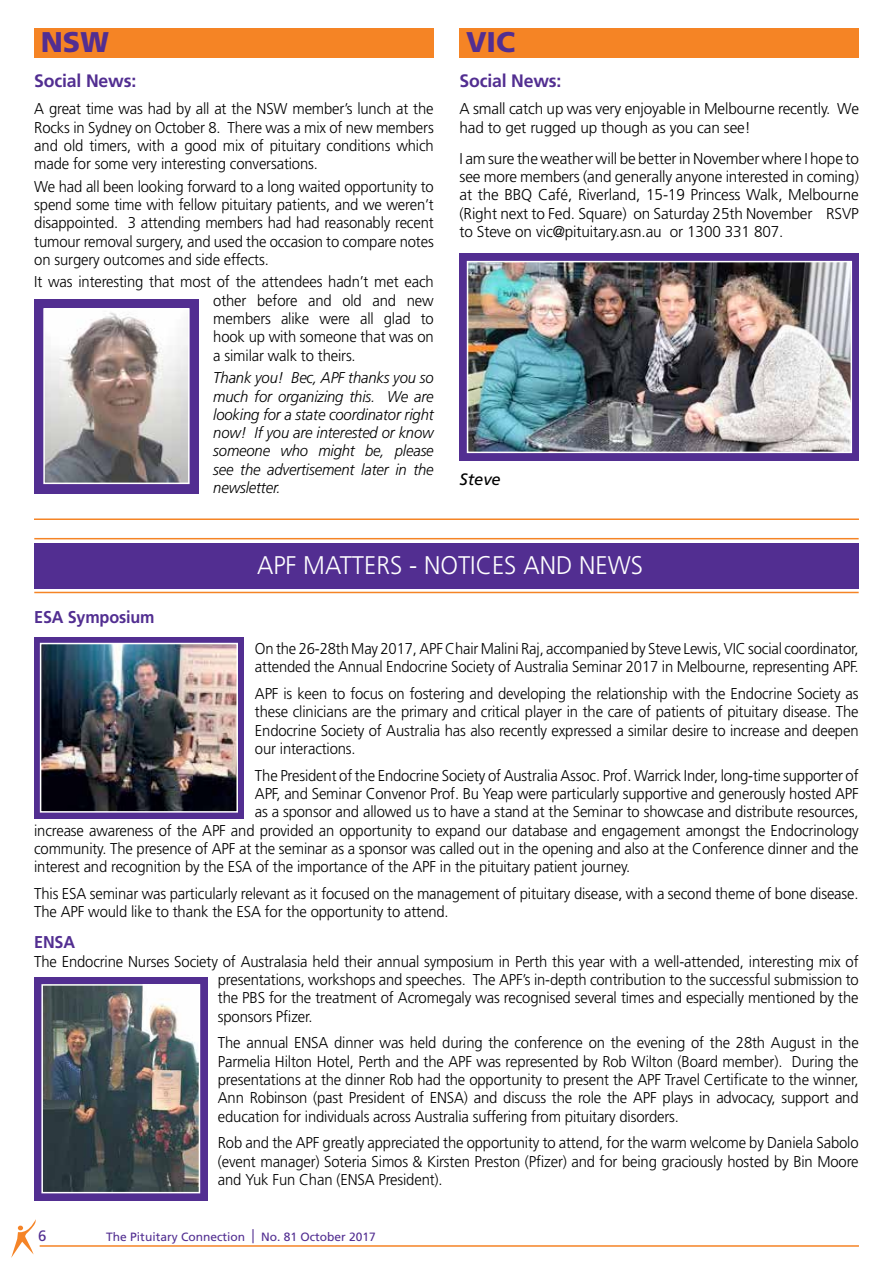
<style>
.page{position:relative;width:893px;height:1263px;background:#fff}
.page>*{position:absolute;margin:0;border:0;box-sizing:border-box;transform-origin:0 0}
.t1{font:900 28.5px "Frutiger";color:#522e91}
.t2{font:300 25.5px "Frutiger";color:#fff;scale:.96 1}
.t3{font:700 18px "Frutiger";letter-spacing:-.01em;color:#522e91}
.t4{font:700 17.1px "Frutiger";letter-spacing:-.01em;color:#522e91;scale:.95 1}
.t5{font:italic 16.5px "Frutiger";color:#000}
.t6{font:300 15.6px/18.3px "Frutiger";letter-spacing:-.01em;color:#000;text-align:justify;scale:.95 1}
.t7{font:300 15.6px/18.3px "Frutiger";letter-spacing:-.01em;color:#000}
.t8{font:italic 300 15.6px/18.3px "Frutiger";letter-spacing:-.01em;color:#000;text-align:justify;scale:.95 1}
.t9{font:15px "Frutiger";color:#522e91}
.t10{font:12px "Frutiger";color:#522e91}
.s1{font-size:18.45px}
</style>
<div class="page">
<hr style="left:40px;top:1245px;width:819px;height:2px;background:#f58425">
<svg style="left:11px;top:1219px;width:25px;height:39px"></svg>
<hr style="left:34px;top:592px;width:825px;height:1px;background:#f58425">
<hr style="left:34px;top:538px;width:825px;height:1px;background:#f58425">
<div style="left:34px;top:543px;width:825px;height:46px;background:#522e91"></div>
<div style="left:34px;top:28px;width:400px;height:29px;background:#f58425"></div>
<div style="left:459px;top:28px;width:400px;height:29px;background:#f58425"></div>
<div style="left:34px;top:299px;width:165px;height:194px;background:#522e91"></div>
<img style="left:46px;top:311px;width:141px;height:170px">
<div style="left:43px;top:308px;width:147px;height:176px;border:2px solid #fff"></div>
<div style="left:459px;top:253px;width:400px;height:208px;background:#522e91"></div>
<img style="left:470px;top:264px;width:379px;height:186px">
<div style="left:467px;top:261px;width:385px;height:192px;border:2px solid #fff"></div>
<hr style="left:34px;top:518px;width:825px;height:2px;background:#f58425">
<div style="left:34px;top:637px;width:210px;height:182px;background:#522e91"></div>
<img style="left:43px;top:646px;width:192px;height:164px">
<div style="left:40px;top:643px;width:198px;height:170px;border:2px solid #fff"></div>
<div style="left:34px;top:977px;width:174px;height:224px;background:#522e91"></div>
<img style="left:44px;top:987px;width:153px;height:203px">
<div style="left:41px;top:984px;width:159px;height:209px;border:2px solid #fff"></div>
<h1 class="t1" style="left:41px;top:25px;width:70px">NSW</h1>
<h1 class="t1" style="left:466px;top:25px;width:51px">VIC</h1>
<p class="t3" style="left:34px;top:71px;width:103px">Social News:</p>
<p class="t6" style="left:34px;top:100px;width:422px">A great time was had by all at the NSW member’s lunch at the Rocks in Sydney on October 8. There was a mix of new members and old timers, with a good mix of pituitary conditions which made for some very interesting conversations.</p>
<p class="t6" style="left:34px;top:177px;width:422px">We had all been looking forward to a long waited opportunity to spend some time with fellow pituitary patients, and we weren’t disappointed. 3 attending members had had reasonably recent tumour removal surgery, and used the occasion to compare notes on surgery outcomes and side effects.</p>
<p class="t6" style="left:213px;top:273px;width:234px;text-indent:-179px">It was interesting that most of the attendees hadn’t met each other before and old and new members alike were all glad to hook up with someone that was on a similar walk to theirs.</p>
<p class="t8" style="left:213px;top:369px;width:234px">Thank you! Bec, APF thanks you so much for organizing this. We are looking for a state coordinator right now! If you are interested or know someone who might be, please see the advertisement later in the newsletter.</p>
<p class="t3" style="left:459px;top:71px;width:103px">Social News:</p>
<p class="t7" style="left:459px;top:100px;width:401px">A small catch up was very enjoyable in Melbourne recently. We had to get rugged up though as you can see!</p>
<p class="t7" style="left:459px;top:149px;width:401px;text-align:justify">I am sure the weather will be better in November where I hope to see more members (and generally anyone interested in coming) at the BBQ Café, Riverland, 15-19 Princess Walk, Melbourne (Right next to Fed. Square) on Saturday 25th November RSVP to Steve on vic@pituitary.asn.au or 1300 331 807.</p>
<p class="t5" style="left:459px;top:469px;width:43px">Steve</p>
<p class="t4" style="left:34px;top:607px;width:128px">ESA Symposium</p>
<h2 class="t2" style="left:257px;top:551px;width:404px">APF MATTERS - NOTICES AND NEWS</h2>
<p class="t6" style="left:255px;top:639px;width:637px">On the 26-28th May 2017, APF Chair Malini Raj, accompanied by Steve Lewis, VIC social coordinator, attended the Annual Endocrine Society of Australia Seminar 2017 in Melbourne, representing APF.</p>
<p class="t6" style="left:255px;top:684px;width:637px">APF is keen to focus on fostering and developing the relationship with the Endocrine Society as these clinicians are the primary and critical player in the care of patients of pituitary disease. The Endocrine Society of Australia has also recently expressed a similar desire to increase and deepen our interactions.</p>
<p class="t6" style="left:255px;top:766px;width:637px">The President of the Endocrine Society of Australia Assoc. Prof. Warrick Inder, long-time supporter of</p>
<p class="t6" style="left:255px;top:784px;width:637px">APF, and Seminar Convenor Prof. Bu Yeap were particularly supportive and generously hosted APF</p>
<p class="t6" style="left:255px;top:803px;width:637px">as a sponsor and allowed us to have a stand at the Seminar to showcase and distribute resources,</p>
<p class="t6" style="left:34px;top:821px;width:869px">increase awareness of the APF and provided an opportunity to expand our database and engagement amongst the Endocrinology</p>
<p class="t6" style="left:34px;top:839px;width:869px">community. The presence of APF at the seminar as a sponsor was called out in the opening and also at the Conference dinner and the</p>
<p class="t6" style="left:34px;top:857px;width:629px">interest and recognition by the ESA of the importance of the APF in the pituitary patient journey.</p>
<p class="t6" style="left:34px;top:884px;width:869px">This ESA seminar was particularly relevant as it focused on the management of pituitary disease, with a second theme of bone disease.<br>The APF would like to thank the ESA for the opportunity to attend.</p>
<p class="t4" style="left:34px;top:932px;width:45px">ENSA</p>
<p class="t6" style="left:218px;top:952px;width:676px;text-indent:-184px">The Endocrine Nurses Society of Australasia held their annual symposium in Perth this year with a well-attended, interesting mix of presentations, workshops and speeches. The APF’s in-depth contribution to the successful submission to the PBS for the treatment of Acromegaly was recognised several times and especially mentioned by the sponsors Pfizer.</p>
<p class="t6" style="left:218px;top:1034px;width:676px">The annual ENSA dinner was held during the conference on the evening of the 28th August in the Parmelia Hilton Hotel, Perth and the APF was represented by Rob Wilton (Board member). During the presentations at the dinner Rob had the opportunity to present the APF Travel Certificate to the winner, Ann Robinson (past President of ENSA) and discuss the role the APF plays in advocacy, support and education for individuals across Australia suffering from pituitary disorders.</p>
<p class="t6" style="left:218px;top:1134px;width:676px">Rob and the APF greatly appreciated the opportunity to attend, for the warm welcome by Daniela Sabolo (event manager) Soteria Simos &amp; Kirsten Preston (Pfizer) and for being graciously hosted by Bin Moore and Yuk Fun Chan (ENSA President).</p>
<p class="t9" style="left:38px;top:1226px;width:10px">6</p>
<p class="t10" style="left:106px;top:1229px;width:271px">The Pituitary Connection <span class="s1">|</span> No. 81 October 2017</p>
</div>
